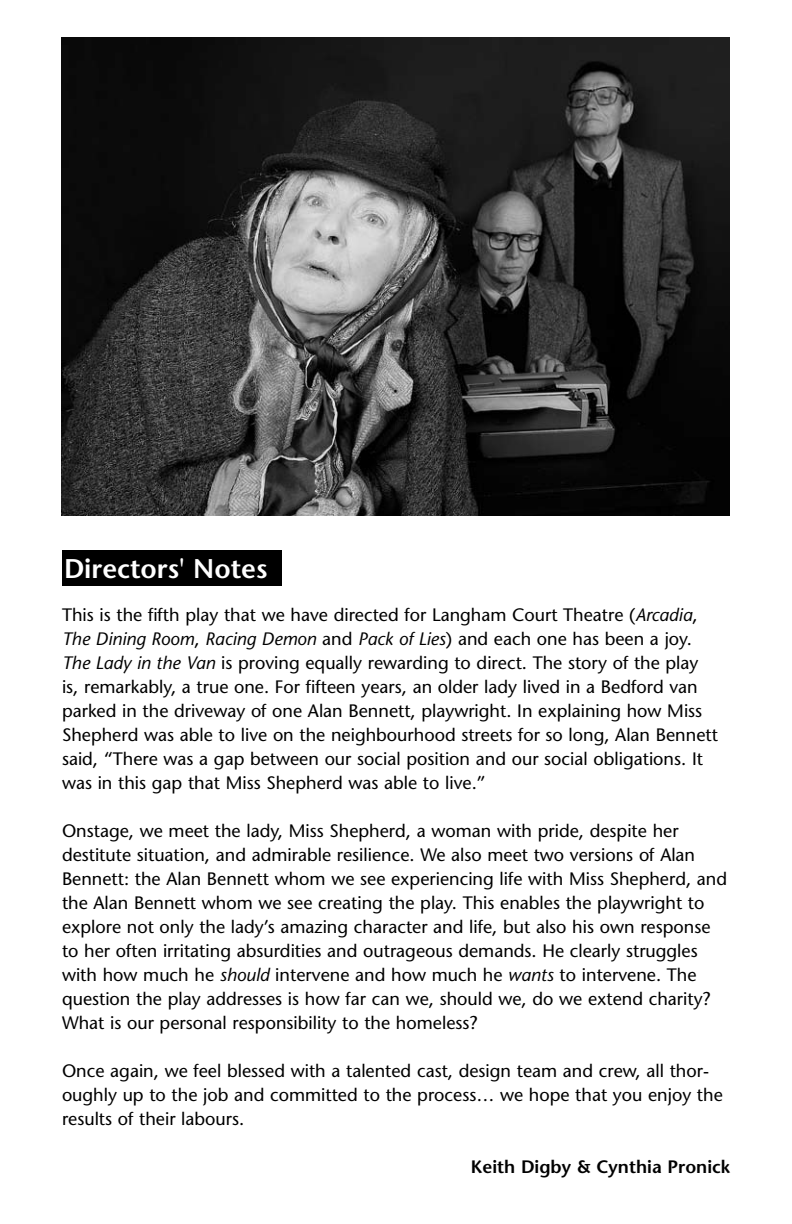
<style>
.page{position:relative;width:792px;height:1224px;background:#fff}
.page>*{position:absolute;margin:0;border:0;box-sizing:border-box;transform-origin:0 0}
.t1{font:600 27px "Stone Sans Std";color:#fff}
.t2{font:500 18px/24px "Stone Sans Std";color:#000}
.t3{font:600 18px "Stone Sans Std";color:#000}
.s1{font-style:italic}
</style>
<div class="page">
<img style="left:62px;top:38px;width:668px;height:477px">
<div style="left:62px;top:550px;width:220px;height:36px;background:#000"></div>
<h1 class="t1" style="left:64px;top:552px;width:205px">Directors' Notes</h1>
<p class="t2" style="left:62px;top:603px;width:657px">This is the fifth play that we have directed for Langham Court Theatre (<span class="s1">Arcadia</span>, <span class="s1">The Dining Room</span>, <span class="s1">Racing Demon</span> and <span class="s1">Pack of Lies</span>) and each one has been a joy.<br><span class="s1">The Lady in the Van</span> is proving equally rewarding to direct. The story of the play is, remarkably, a true one. For fifteen years, an older lady lived in a Bedford van parked in the driveway of one Alan Bennett, playwright. In explaining how Miss Shepherd was able to live on the neighbourhood streets for so long, Alan Bennett said, “There was a gap between our social position and our social obligations. It was in this gap that Miss Shepherd was able to live.”</p>
<p class="t2" style="left:62px;top:819px;width:667px">Onstage, we meet the lady, Miss Shepherd, a woman with pride, despite her destitute situation, and admirable resilience. We also meet two versions of Alan Bennett: the Alan Bennett whom we see experiencing life with Miss Shepherd, and the Alan Bennett whom we see creating the play. This enables the playwright to explore not only the lady’s amazing character and life, but also his own response to her often irritating absurdities and outrageous demands. He clearly struggles with how much he <span class="s1">should</span> intervene and how much he <span class="s1">wants</span> to intervene. The question the play addresses is how far can we, should we, do we extend charity?<br>What is our personal responsibility to the homeless?</p>
<p class="t2" style="left:62px;top:1059px;width:662px">Once again, we feel blessed with a talented cast, design team and crew, all thor&shy;oughly up to the job and committed to the process… we hope that you enjoy the results of their labours.</p>
<p class="t3" style="left:471px;top:1156px;width:261px">Keith Digby &amp; Cynthia Pronick</p>
</div>
